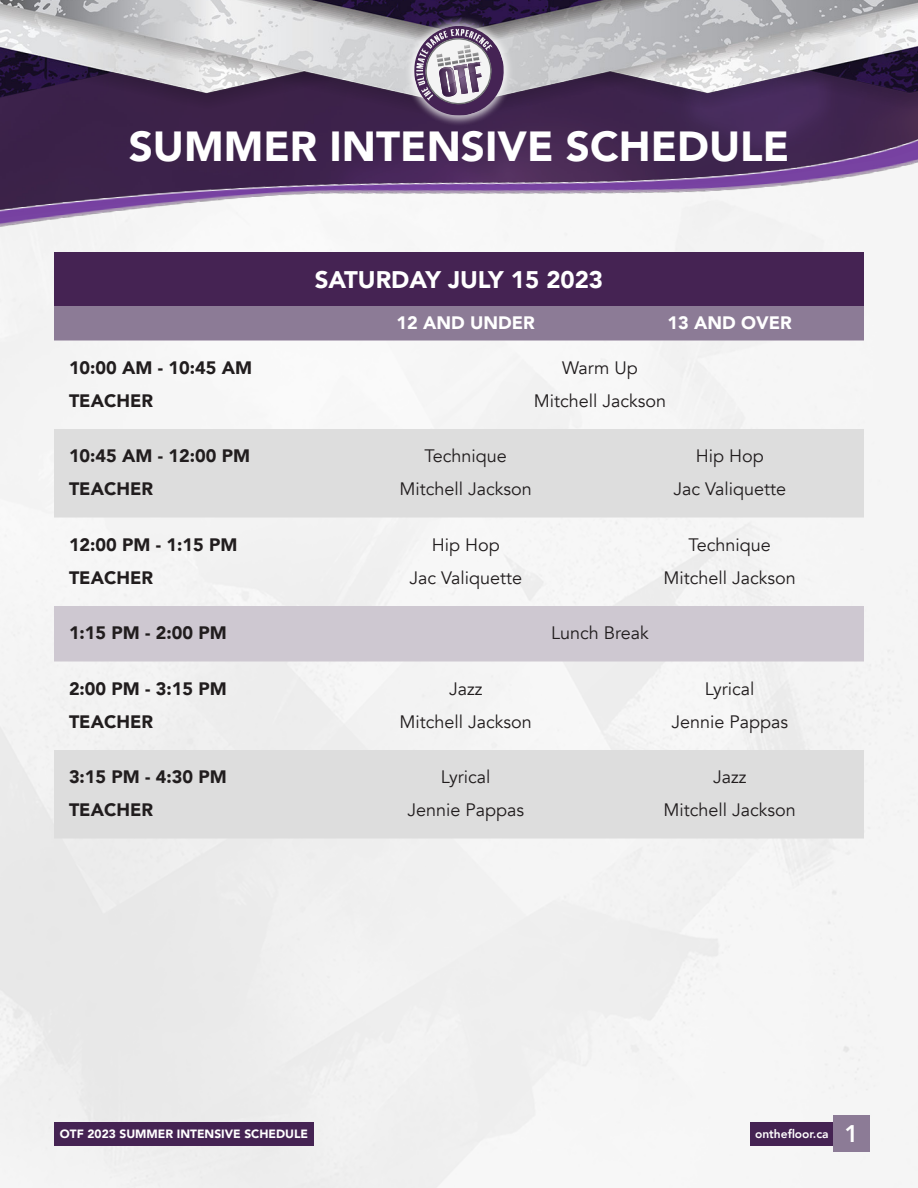
<style>
.page{position:relative;width:918px;height:1188px;background:#fff}
.page>*{position:absolute;margin:0;border:0;box-sizing:border-box;transform-origin:0 0}
.Page_Title__Main{font:900 42px "Avenir";color:#fff}
.Table_Header{font:900 24px "Avenir";color:#fff}
.Table_Data_Dark_Center{font:18px "Avenir";color:#211d1e}
.Table_Data_Dark{font:900 18px "Avenir";color:#211d1e}
.Table_Column_Header{font:900 18px "Avenir";color:#fff}
.t1{font:900 12px "Avenir";color:#fff}
.t2{font:800 12px "Avenir";color:#fff}
.s1{font-size:24px}
</style>
<div class="page">
<img style="left:0;top:232px;width:918px;height:956px">
<img style="left:0;top:116px;width:918px;height:116px">
<img style="left:0;top:0;width:918px;height:116px">
<div style="left:54px;top:1122px;width:260px;height:24px;background:#452353"></div>
<div style="left:751px;top:1122px;width:84px;height:24px;background:#452353"></div>
<div style="left:833px;top:1116px;width:37px;height:36px;background:#8c7b96"></div>
<div style="left:404px;top:15px;width:110px;height:111px;background:#fff;opacity:.75"></div>
<svg style="left:414px;top:26px;width:90px;height:90px"></svg>
<div style="left:54px;top:252px;width:810px;height:54px;background:#452353"></div>
<div style="left:54px;top:306px;width:810px;height:34px;background:#8c7b96"></div>
<svg style="left:54px;top:429px;width:810px;height:409px"></svg>
<div style="left:54px;top:606px;width:810px;height:56px;background:#cec8d1"></div>
<p class="Page_Title__Main" style="left:129px;top:110px;width:662px">SUMMER INTENSIVE SCHEDULE</p>
<p class="Table_Header" style="left:315px;top:259px;width:290px">SATURDAY JULY 15 2023</p>
<p class="Table_Column_Header" style="left:397px;top:307px;width:140px">12 AND UNDER</p>
<p class="Table_Column_Header" style="left:668px;top:307px;width:126px">13 AND OVER</p>
<p class="Table_Data_Dark" style="left:69px;top:352px;width:185px">10:00 AM - 10:45 AM</p>
<p class="Table_Data_Dark_Center" style="left:562px;top:357px;width:77px">Warm Up</p>
<p class="Table_Data_Dark" style="left:69px;top:385px;width:86px">TEACHER</p>
<p class="Table_Data_Dark_Center" style="left:534px;top:390px;width:134px">Mitchell Jackson</p>
<p class="Table_Data_Dark" style="left:69px;top:440px;width:183px">10:45 AM - 12:00 PM</p>
<p class="Table_Data_Dark_Center" style="left:425px;top:445px;width:84px">Technique</p>
<p class="Table_Data_Dark_Center" style="left:696px;top:445px;width:69px">Hip Hop</p>
<p class="Table_Data_Dark" style="left:69px;top:473px;width:86px">TEACHER</p>
<p class="Table_Data_Dark_Center" style="left:400px;top:478px;width:134px">Mitchell Jackson</p>
<p class="Table_Data_Dark_Center" style="left:673px;top:478px;width:114px">Jac Valiquette</p>
<p class="Table_Data_Dark" style="left:69px;top:529px;width:170px">12:00 PM - 1:15 PM</p>
<p class="Table_Data_Dark_Center" style="left:432px;top:534px;width:69px">Hip Hop</p>
<p class="Table_Data_Dark_Center" style="left:689px;top:534px;width:84px">Technique</p>
<p class="Table_Data_Dark" style="left:69px;top:562px;width:86px">TEACHER</p>
<p class="Table_Data_Dark_Center" style="left:409px;top:567px;width:114px">Jac Valiquette</p>
<p class="Table_Data_Dark_Center" style="left:664px;top:567px;width:134px">Mitchell Jackson</p>
<p class="Table_Data_Dark" style="left:69px;top:617px;width:159px">1:15 PM - 2:00 PM</p>
<p class="Table_Data_Dark_Center" style="left:551px;top:622px;width:99px">Lunch Break</p>
<p class="Table_Data_Dark" style="left:69px;top:673px;width:159px">2:00 PM - 3:15 PM</p>
<p class="Table_Data_Dark_Center" style="left:449px;top:678px;width:35px">Jazz</p>
<p class="Table_Data_Dark_Center" style="left:705px;top:678px;width:51px">Lyrical</p>
<p class="Table_Data_Dark" style="left:69px;top:706px;width:86px">TEACHER</p>
<p class="Table_Data_Dark_Center" style="left:400px;top:711px;width:134px">Mitchell Jackson</p>
<p class="Table_Data_Dark_Center" style="left:671px;top:711px;width:118px">Jennie Pappas</p>
<p class="Table_Data_Dark" style="left:69px;top:761px;width:159px">3:15 PM - 4:30 PM</p>
<p class="Table_Data_Dark_Center" style="left:441px;top:766px;width:51px">Lyrical</p>
<p class="Table_Data_Dark_Center" style="left:713px;top:766px;width:35px">Jazz</p>
<p class="Table_Data_Dark" style="left:69px;top:794px;width:86px">TEACHER</p>
<p class="Table_Data_Dark_Center" style="left:407px;top:799px;width:118px">Jennie Pappas</p>
<p class="Table_Data_Dark_Center" style="left:664px;top:799px;width:134px">Mitchell Jackson</p>
<p class="t1" style="left:60px;top:1123px;width:250px">OTF 2023 SUMMER INTENSIVE SCHEDULE</p>
<p class="t2" style="left:755px;top:1124px;width:105px">onthefloor.ca <span class="s1">1</span></p>
</div>
